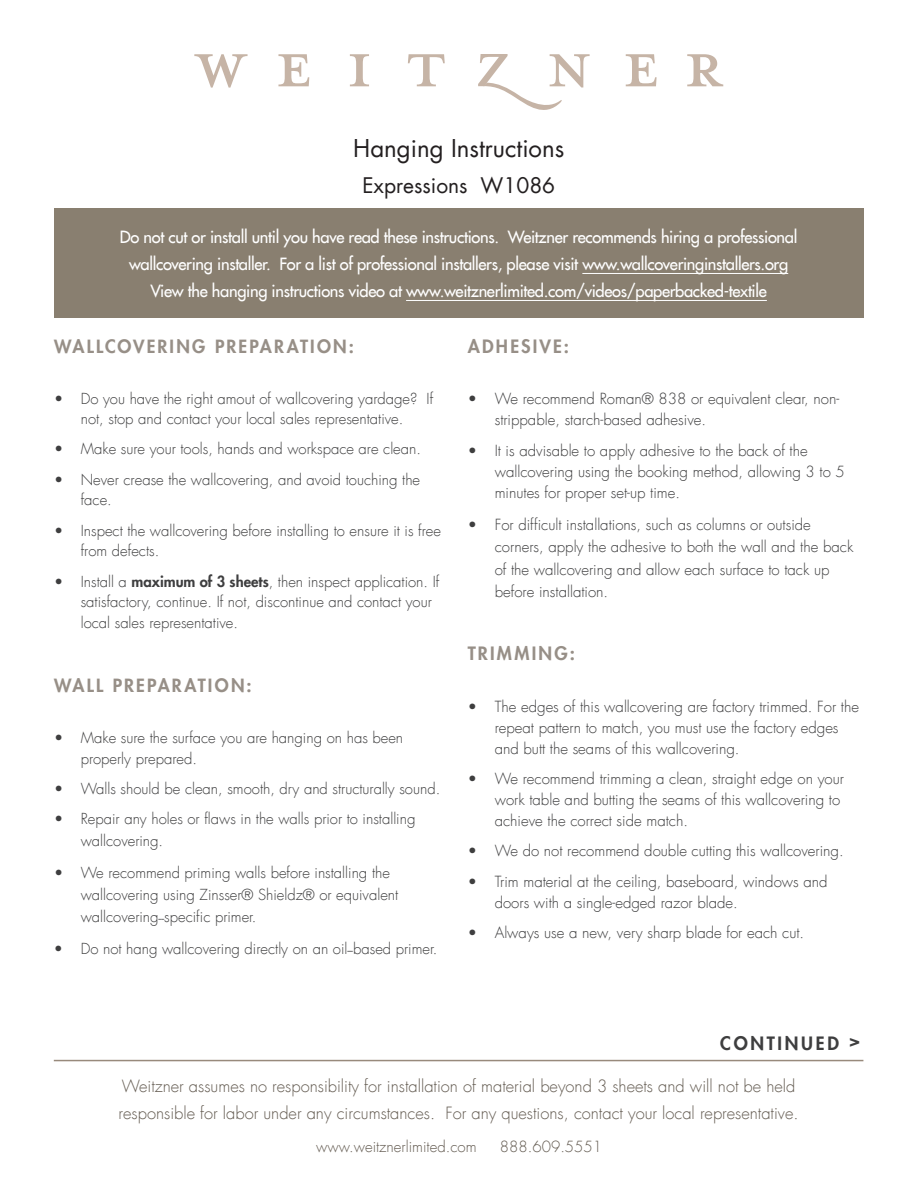
<style>
.page{position:relative;width:918px;height:1188px;background:#fff}
.page>*{position:absolute;margin:0;border:0;box-sizing:border-box;transform-origin:0 0}
.t1{font:24px "Futura LT";color:#231f20}
.t2{font:21px "Futura LT";color:#231f20}
.t3{font:800 18px "Futura LT";letter-spacing:.125em;color:#978f87}
.t4{font:800 18px "Futura LT";letter-spacing:.15em;color:#3e3e3f}
.t5{font:800 17.85px "Futura LT";letter-spacing:.12em;color:#978f87}
.t6{font:16.5px/27px "Futura LT";letter-spacing:-.02em;color:#fff;text-align:center}
.t7{font:300 16.5px/27px "Futura LT";color:#645c52}
.t8{font:300 15px/21px "Futura LT";color:#3e3e3f}
.t9{font:300 15px "Futura LT";color:#645c52}
.t10{font:300 14.85px/20.9px "Futura LT";color:#3e3e3f}
.s1{font-weight:800}
</style>
<div class="page">
<svg style="left:194px;top:54px;width:54px;height:34px"></svg>
<svg style="left:278px;top:54px;width:31px;height:32px"></svg>
<svg style="left:350px;top:54px;width:19px;height:32px"></svg>
<svg style="left:408px;top:54px;width:37px;height:32px"></svg>
<svg style="left:626px;top:54px;width:31px;height:32px"></svg>
<svg style="left:687px;top:54px;width:36px;height:32px"></svg>
<svg style="left:478px;top:54px;width:112px;height:56px"></svg>
<hr style="left:54px;top:1060px;width:809px;height:1px;background:#988a7c">
<div style="left:54px;top:208px;width:809px;height:110px;background:#897f70"></div>
<hr style="left:582px;top:273px;width:206px;height:1px;background:#fff">
<hr style="left:406px;top:300px;width:361px;height:1px;background:#fff">
<h1 class="t1" style="left:353px;top:133px;width:213px">Hanging Instructions</h1>
<h2 class="t2" style="left:362px;top:172px;width:194px">Expressions W1086</h2>
<p class="t6" style="left:120px;top:224px;width:679px">Do not cut or install until you have read these instructions. Weitzner recommends hiring a professional wallcovering installer. For a list of professional installers, please visit www.wallcoveringinstallers.org<br>View the hanging instructions video at www.weitznerlimited.com/videos/paperbacked-textile</p>
<p class="t5" style="left:54px;top:334px;width:302px">WALLCOVERING PREPARATION:</p>
<p class="t10" style="left:54px;top:388px;width:381px;text-align:center">• Do you have the right amout of wallcovering yardage? If not, stop and contact your local sales representative.</p>
<p class="t10" style="left:54px;top:439px;width:369px">• Make sure your tools, hands and workspace are clean.</p>
<p class="t10" style="left:81px;top:469px;width:341px;text-indent:-27px">• Never crease the wallcovering, and avoid touching the face.</p>
<p class="t10" style="left:81px;top:520px;width:362px;text-indent:-27px">• Inspect the wallcovering before installing to ensure it is free from defects.</p>
<p class="t10" style="left:81px;top:571px;width:360px;text-indent:-27px">• Install a <span class="s1">maximum of 3 sheets</span>, then inspect application. If satisfactory, continue. If not, discontinue and contact your local sales representative.</p>
<p class="t5" style="left:54px;top:673px;width:199px">WALL PREPARATION:</p>
<p class="t10" style="left:81px;top:728px;width:324px;text-indent:-27px">• Make sure the surface you are hanging on has been properly prepared.</p>
<p class="t10" style="left:54px;top:778px;width:388px">• Walls should be clean, smooth, dry and structurally sound.</p>
<p class="t10" style="left:81px;top:808px;width:336px;line-height:22.4px;text-indent:-27px">• Repair any holes or flaws in the walls prior to installing wallcovering.</p>
<p class="t10" style="left:81px;top:862px;width:319px;line-height:22.4px;text-indent:-27px">• We recommend priming walls before installing the wallcovering using Zinsser® Shieldz® or equivalent wallcovering--specific primer.</p>
<p class="t10" style="left:54px;top:939px;width:385px">• Do not hang wallcovering directly on an oil--based primer.</p>
<p class="t3" style="left:468px;top:334px;width:103px">ADHESIVE:</p>
<p class="t8" style="left:495px;top:389px;width:346px;text-indent:-27px">• We recommend Roman® 838 or equivalent clear, non&shy;strippable, starch-based adhesive.</p>
<p class="t8" style="left:495px;top:440px;width:352px;text-indent:-27px">• It is advisable to apply adhesive to the back of the wallcovering using the booking method, allowing 3 to 5 minutes for proper set-up time.</p>
<p class="t8" style="left:495px;top:513px;width:360px;line-height:22.5px;text-indent:-27px">• For difficult installations, such as columns or outside corners, apply the adhesive to both the wall and the back of the wallcovering and allow each surface to tack up before installation.</p>
<p class="t3" style="left:468px;top:641px;width:109px">TRIMMING:</p>
<p class="t8" style="left:495px;top:696px;width:366px;text-indent:-27px">• The edges of this wallcovering are factory trimmed. For the repeat pattern to match, you must use the factory edges and butt the seams of this wallcovering.</p>
<p class="t8" style="left:495px;top:768px;width:351px;text-indent:-27px">• We recommend trimming a clean, straight edge on your work table and butting the seams of this wallcovering to achieve the correct side match.</p>
<p class="t8" style="left:468px;top:841px;width:378px">• We do not recommend double cutting this wallcovering.</p>
<p class="t8" style="left:495px;top:871px;width:334px;text-indent:-27px">• Trim material at the ceiling, baseboard, windows and doors with a single-edged razor blade.</p>
<p class="t8" style="left:468px;top:923px;width:338px">• Always use a new, very sharp blade for each cut.</p>
<p class="t4" style="left:720px;top:1031px;width:141px">CONTINUED &gt;</p>
<p class="t7" style="left:119px;top:1073px;width:681px">Weitzner assumes no responsibility for installation of material beyond 3 sheets and will not be held responsible for labor under any circumstances. For any questions, contact your local representative.</p>
<p class="t9" style="left:316px;top:1137px;width:162px">www.weitznerlimited.com</p>
<p class="t9" style="left:500px;top:1137px;width:104px">888.609.5551</p>
</div>
